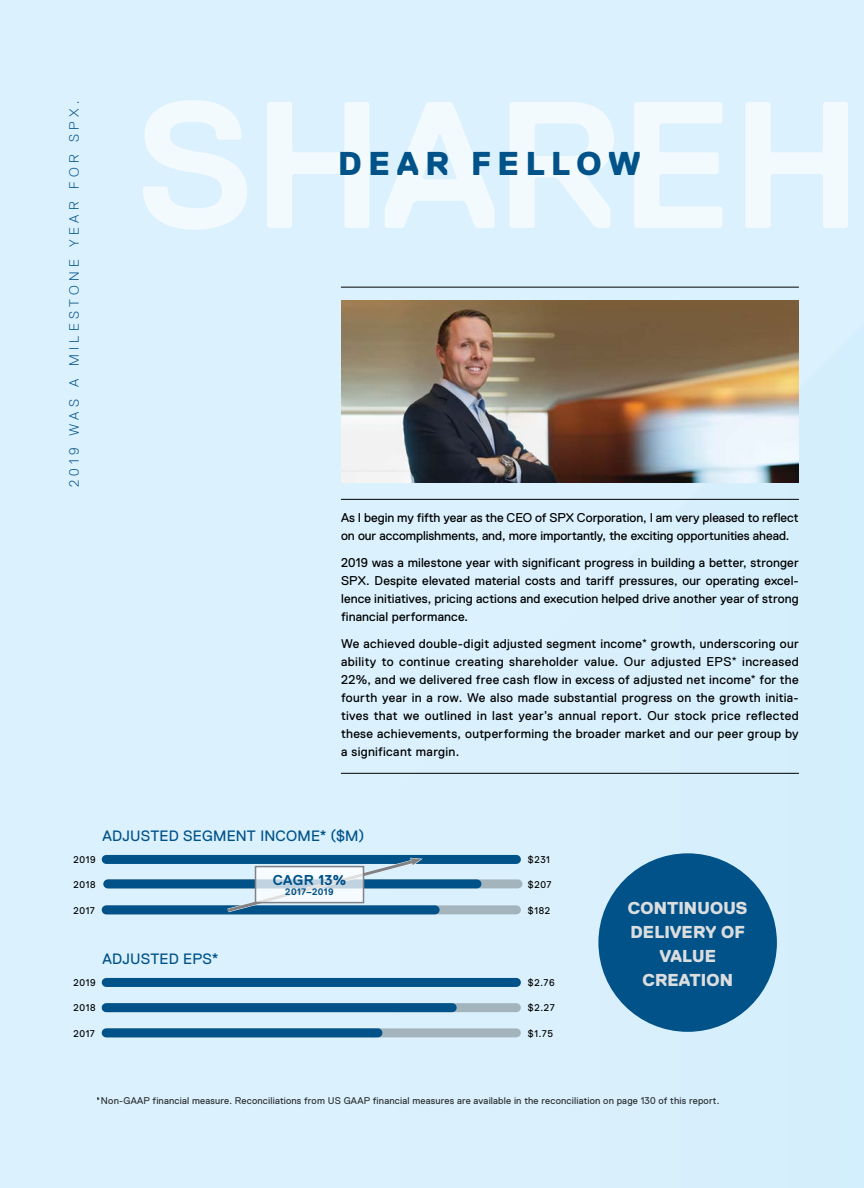
<style>
.page{position:relative;width:864px;height:1188px;background:#dbf1fd}
.page>*{position:absolute;margin:0;border:0;box-sizing:border-box;transform-origin:0 0}
.t1{font:800 33px "Replica Std";letter-spacing:.2em;color:#005289}
.t2{font:800 17.25px/24px "Replica Std";letter-spacing:.005em;color:#dcddde;text-align:center}
.t3{font:15px "Replica Std";letter-spacing:.01em;color:#005289}
.t4{font:700 14.25px "Replica Std";letter-spacing:.025em;color:#005289}
.t5{font:300 13.5px "Replica Std";letter-spacing:.32em;color:#005289}
.t6{font:12.75px/18px "Replica Std";color:#000;text-align:justify}
.t7{font:9.75px "Replica Std";letter-spacing:.02em;color:#000}
.t8{font:700 9.45px "Replica Std";letter-spacing:.04em;color:#005289}
.s1{font-family:"Helvetica LT Std"}
.s2{font-family:"Helvetica Neue";font-weight:700}
.s3{font-family:"Helvetica";font-weight:700}
</style>
<div class="page">
<svg style="left:399px;top:286px;width:401px;height:752px"></svg>
<svg style="left:143px;top:100px;width:705px;height:130px"></svg>
<hr style="left:341px;top:499px;width:458px;height:1px;background:#000">
<hr style="left:341px;top:773px;width:458px;height:1px;background:#000">
<hr style="left:341px;top:287px;width:458px;height:1px;background:#000">
<div style="left:598px;top:853px;width:179px;height:179px;background:#005289;border-radius:50%"></div>
<div style="left:106px;top:978px;width:410px;height:9px;background:#005289"></div>
<div style="left:106px;top:1028px;width:410px;height:9px;background:#a4b4bd"></div>
<div style="left:106px;top:1028px;width:272px;height:9px;background:#005289"></div>
<svg style="left:452px;top:1003px;width:64px;height:9px"></svg>
<div style="left:106px;top:1003px;width:346px;height:9px;background:#005289"></div>
<div style="left:106px;top:855px;width:410px;height:9px;background:#005289"></div>
<div style="left:106px;top:905px;width:410px;height:9px;background:#a4b4bd"></div>
<div style="left:106px;top:905px;width:329px;height:9px;background:#005289"></div>
<svg style="left:477px;top:879px;width:41px;height:9px"></svg>
<div style="left:108px;top:879px;width:369px;height:9px;background:#005289"></div>
<svg style="left:223px;top:857px;width:200px;height:58px"></svg>
<svg style="left:256px;top:867px;width:108px;height:36px;background:#e5eef3"></svg>
<div style="left:255px;top:866px;width:109px;height:37px;border:2px solid #808285"></div>
<img style="left:341px;top:301px;width:458px;height:181px">
<p class="t5" style="left:67px;top:487px;width:388px;rotate:-90deg">2019 WAS A MILESTONE YEAR FOR SPX.</p>
<h1 class="t1" style="left:338px;top:145px;width:304px">DEAR FELLOW</h1>
<p class="t6" style="left:341px;top:509px;width:459px">As I begin my fifth year as the CEO of SPX Corporation, I am very pleased to reflect on our accomplishments, and, more importantly, the exciting opportunities ahead.</p>
<p class="t6" style="left:341px;top:554px;width:459px">2019 was a milestone year with significant progress in building a better, stronger SPX. Despite elevated material costs and tariff pressures, our operating excel&shy;lence initiatives, pricing actions and execution helped drive another year of strong financial performance.</p>
<p class="t6" style="left:341px;top:635px;width:459px">We achieved double-digit adjusted segment income<span class="s1">*</span> growth, underscoring our ability to continue creating shareholder value. Our adjusted EPS<span class="s1">*</span> increased 22%, and we delivered free cash flow in excess of adjusted net income<span class="s1">*</span> for the fourth year in a row. We also made substantial progress on the growth initia&shy;tives that we outlined in last year’s annual report. Our stock price reflected these achievements, outperforming the broader market and our peer group by a significant margin.</p>
<p class="t3" style="left:103px;top:828px;width:263px">ADJUSTED SEGMENT INCOME<span class="s2">*</span> ($M)</p>
<p class="t4" style="left:273px;top:872px;width:75px">CAGR 13%</p>
<p class="t8" style="left:285px;top:887px;width:50px">2017–2019</p>
<p class="t7" style="left:73px;top:854px;width:24px">2019</p>
<p class="t7" style="left:528px;top:854px;width:23px">$231</p>
<p class="t7" style="left:73px;top:879px;width:24px">2018</p>
<p class="t7" style="left:528px;top:879px;width:25px">$207</p>
<p class="t7" style="left:73px;top:905px;width:23px">2017</p>
<p class="t7" style="left:528px;top:905px;width:24px">$182</p>
<p class="t3" style="left:103px;top:951px;width:117px">ADJUSTED EPS<span class="s2">*</span></p>
<p class="t7" style="left:73px;top:977px;width:24px">2019</p>
<p class="t7" style="left:528px;top:977px;width:28px">$2.76</p>
<p class="t7" style="left:73px;top:1003px;width:24px">2018</p>
<p class="t7" style="left:528px;top:1003px;width:28px">$2.27</p>
<p class="t7" style="left:73px;top:1028px;width:23px">2017</p>
<p class="t7" style="left:528px;top:1028px;width:27px">$1.75</p>
<h2 class="t2" style="left:628px;top:896px;width:121px">CONTINUOUS<br>DELIVERY OF<br>VALUE<br>CREATION</h2>
<p class="t7" style="left:97px;top:1095px;width:624px"><span class="s3">*</span>Non-GAAP financial measure. Reconciliations from US GAAP financial measures are available in the reconciliation on page 130 of this report.</p>
</div>
